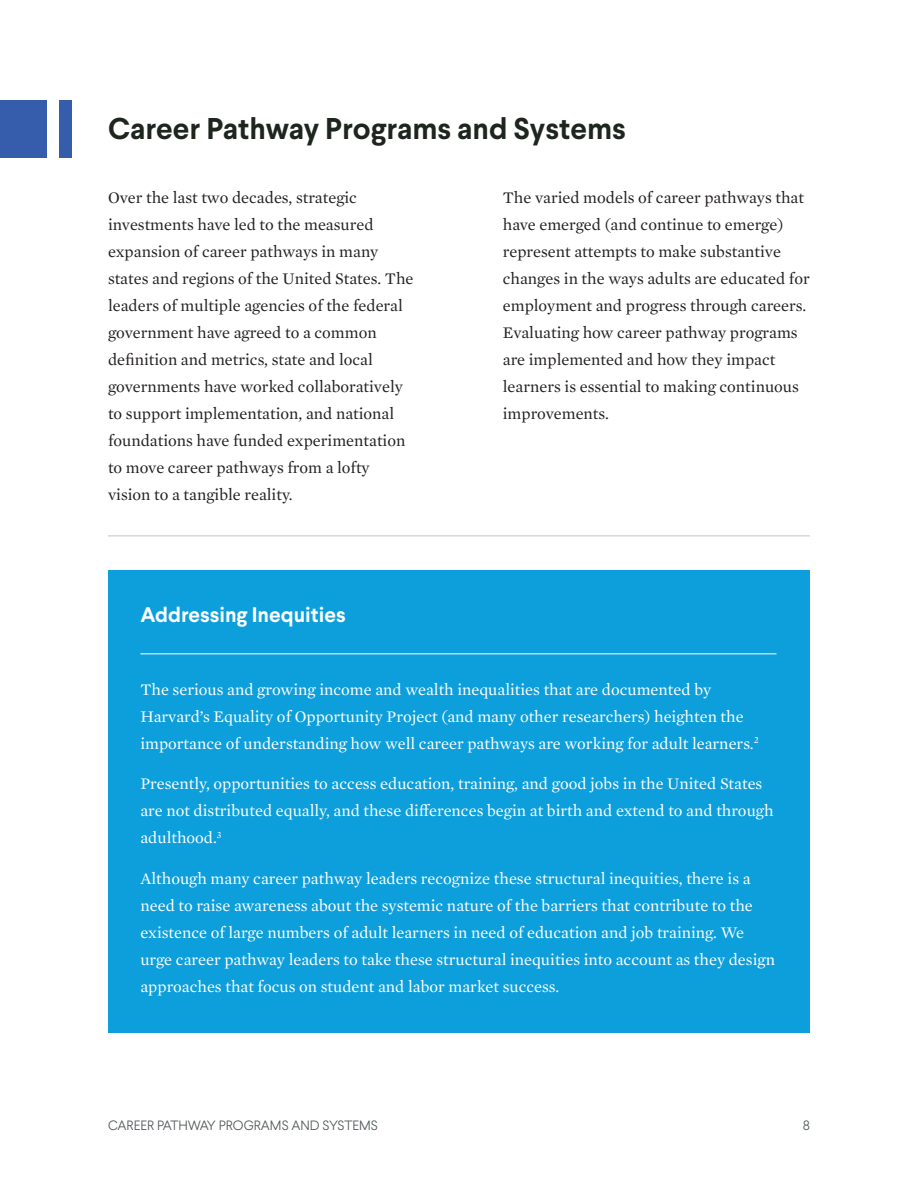
<style>
.page{position:relative;width:918px;height:1188px;background:#fff}
.page>*{position:absolute;margin:0;border:0;box-sizing:border-box;transform-origin:0 0}
.Heading_1{font:700 30px "Larsseit";color:#1e251e}
.SC_Box_-_Heading__Wh{font:700 21px "Larsseit";color:#fff}
.SC_Box_-_Body__White{font:16.5px/27px "Mercury Text G1";color:#fff}
.t1{font:16.5px/27px "Mercury Text G1";color:#231f20}
.t2{font:300 13.5px "Larsseit";color:#4e5758}
</style>
<div class="page">
<div style="left:108px;top:571px;width:702px;height:462px;background:#0c9fdc"></div>
<hr style="left:140px;top:653px;width:637px;height:1px;background:#fff">
<hr style="left:108px;top:535px;width:702px;height:2px;background:#d9d8d6">
<div style="left:0;top:100px;width:47px;height:58px;background:#365dab"></div>
<div style="left:59px;top:100px;width:13px;height:58px;background:#365dab"></div>
<p class="Heading_1" style="left:108px;top:108px;width:519px">Career Pathway Programs and Systems</p>
<p class="t1" style="left:108px;top:184px;width:307px">Over the last two decades, strategic investments have led to the measured expansion of career pathways in many states and regions of the United States. The leaders of multiple agencies of the federal government have agreed to a common definition and metrics, state and local governments have worked collaboratively to support implementation, and national foundations have funded experimentation to move career pathways from a lofty vision to a tangible reality.</p>
<p class="t1" style="left:503px;top:184px;width:308px">The varied models of career pathways that have emerged (and continue to emerge) represent attempts to make substantive changes in the ways adults are educated for employment and progress through careers.<br>Evaluating how career pathway programs are implemented and how they impact learners is essential to making continuous improvements.</p>
<p class="SC_Box_-_Heading__Wh" style="left:140px;top:600px;width:207px">Addressing Inequities</p>
<p class="SC_Box_-_Body__White" style="left:140px;top:675px;width:620px">The serious and growing income and wealth inequalities that are documented by<br>Harvard’s Equality of Opportunity Project (and many other researchers) heighten the importance of understanding how well career pathways are working for adult learners.<sup>2</sup></p>
<p class="SC_Box_-_Body__White" style="left:140px;top:769px;width:635px">Presently, opportunities to access education, training, and good jobs in the United States are not distributed equally, and these differences begin at birth and extend to and through adulthood.<sup>3</sup></p>
<p class="SC_Box_-_Body__White" style="left:140px;top:864px;width:636px">Although many career pathway leaders recognize these structural inequities, there is a need to raise awareness about the systemic nature of the barriers that contribute to the existence of large numbers of adult learners in need of education and job training. We urge career pathway leaders to take these structural inequities into account as they design approaches that focus on student and labor market success.</p>
<p class="t2" style="left:108px;top:1117px;width:271px">CAREER PATHWAY PROGRAMS AND SYSTEMS</p>
<p class="t2" style="left:803px;top:1117px;width:9px">8</p>
</div>
